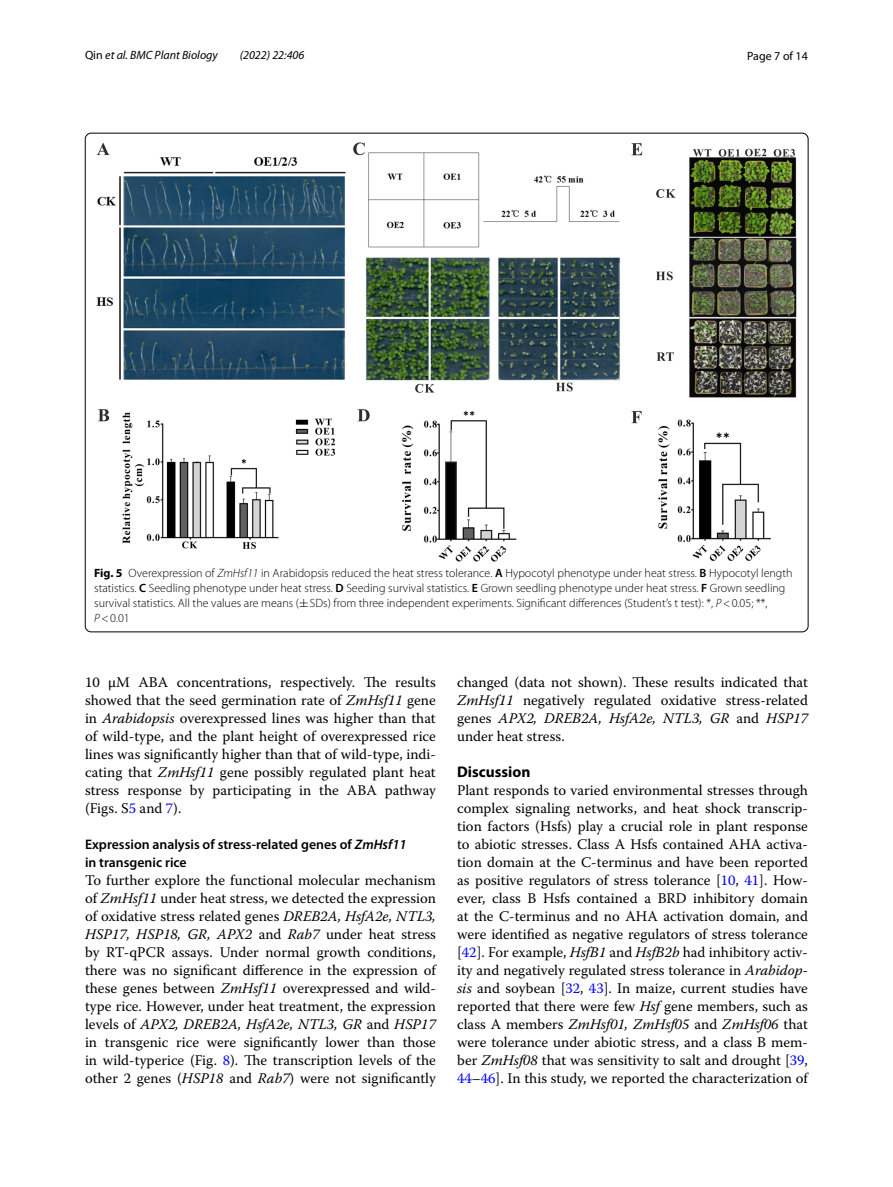
<style>
.page{position:relative;width:893px;height:1187px;background:#fff}
.page>*{position:absolute;margin:0;border:0;box-sizing:border-box;transform-origin:0 0}
.t1{font:700 15.45px "Myriad Pro";color:#000}
.t2{font:14.7px/18px "Warnock Pro";color:#000;text-align:justify}
.t3{font:600 13.8px/18px "Myriad Pro";color:#000}
.t4{font:300 12px/15px "Myriad Pro";color:#000}
.t5{font:italic 12px "Myriad Pro";color:#000}
.t6{font:12px "Myriad Pro";color:#000}
.s1{font-style:normal}
.s2{font-weight:700}
.s3{font-style:italic}
.s4{font-weight:600}
.s5{font-family:"MTSY";font-weight:400}
.s6{color:#00f}
</style>
<div class="page">
<img style="left:96px;top:142px;width:701px;height:419px">
<p class="t5" style="left:85px;top:48px;width:134px"><span class="s1">Qin</span> et al. BMC Plant Biology</p>
<p class="t5" style="left:240px;top:48px;width:66px">(2022) 22:406</p>
<p class="t6" style="left:747px;top:48px;width:62px">Page 7 of 14</p>
<p class="t4" style="left:94px;top:565px;width:700px"><span class="s2">Fig. 5</span> Overexpression of <span class="s3">ZmHsf11</span> in Arabidopsis reduced the heat stress tolerance. <span class="s4">A</span> Hypocotyl phenotype under heat stress. <span class="s4">B</span> Hypocotyl length statistics. <span class="s4">C</span> Seedling phenotype under heat stress. <span class="s4">D</span> Seeding survival statistics. <span class="s4">E</span> Grown seedling phenotype under heat stress. <span class="s4">F</span> Grown seedling survival statistics. All the values are means (<span class="s5">±</span>SDs) from three independent experiments. Significant differences (Student’s t test): *, <span class="s3">P</span>&lt;0.05; **, <span class="s3">P</span>&lt;0.01</p>
<p class="t2" style="left:85px;top:672px;width:352px">10 µM ABA concentrations, respectively. The results showed that the seed germination rate of <span class="s3">ZmHsf11</span> gene in <span class="s3">Arabidopsis</span> overexpressed lines was higher than that of wild-type, and the plant height of overexpressed rice lines was significantly higher than that of wild-type, indi&shy;cating that <span class="s3">ZmHsf11</span> gene possibly regulated plant heat stress response by participating in the ABA pathway (Figs. S<span class="s6">5</span> and <span class="s6">7</span>).</p>
<p class="t3" style="left:85px;top:834px;width:323px">Expression analysis of stress‑related genes of <span class="s3">ZmHsf11 </span>in transgenic rice</p>
<p class="t2" style="left:85px;top:870px;width:352px">To further explore the functional molecular mechanism of <span class="s3">ZmHsf11</span> under heat stress, we detected the expression of oxidative stress related genes <span class="s3">DREB2A, HsfA2e, NTL3, HSP17, HSP18, GR, APX2</span> and <span class="s3">Rab7</span> under heat stress by RT-qPCR assays. Under normal growth conditions, there was no significant difference in the expression of these genes between <span class="s3">ZmHsf11</span> overexpressed and wild&shy;type rice. However, under heat treatment, the expression levels of <span class="s3">APX2, DREB2A, HsfA2e, NTL3, GR</span> and <span class="s3">HSP17 </span>in transgenic rice were significantly lower than those in wild-typerice (Fig. <span class="s6">8</span>). The transcription levels of the other 2 genes (<span class="s3">HSP18</span> and <span class="s3">Rab7</span>) were not significantly</p>
<p class="t2" style="left:457px;top:672px;width:352px">changed (data not shown). These results indicated that <span class="s3">ZmHsf11</span> negatively regulated oxidative stress-related genes <span class="s3">APX2, DREB2A, HsfA2e, NTL3, GR</span> and <span class="s3">HSP17 </span>under heat stress.</p>
<p class="t1" style="left:457px;top:761px;width:75px">Discussion</p>
<p class="t2" style="left:457px;top:780px;width:352px">Plant responds to varied environmental stresses through complex signaling networks, and heat shock transcrip&shy;tion factors (Hsfs) play a crucial role in plant response to abiotic stresses. Class A Hsfs contained AHA activa&shy;tion domain at the C-terminus and have been reported as positive regulators of stress tolerance [<span class="s6">10</span>, <span class="s6">41</span>]. How&shy;ever, class B Hsfs contained a BRD inhibitory domain at the C-terminus and no AHA activation domain, and were identified as negative regulators of stress tolerance [<span class="s6">42</span>]. For example, <span class="s3">HsfB1</span> and <span class="s3">HsfB2b</span> had inhibitory activ&shy;ity and negatively regulated stress tolerance in <span class="s3">Arabidop&shy;sis</span> and soybean [<span class="s6">32</span>, <span class="s6">43</span>]. In maize, current studies have reported that there were few <span class="s3">Hsf</span> gene members, such as class A members <span class="s3">ZmHsf01, ZmHsf05</span> and <span class="s3">ZmHsf06</span> that were tolerance under abiotic stress, and a class B mem&shy;ber <span class="s3">ZmHsf08</span> that was sensitivity to salt and drought [<span class="s6">39</span>, <span class="s6">44</span>–<span class="s6">46</span>]. In this study, we reported the characterization of</p>
</div>
